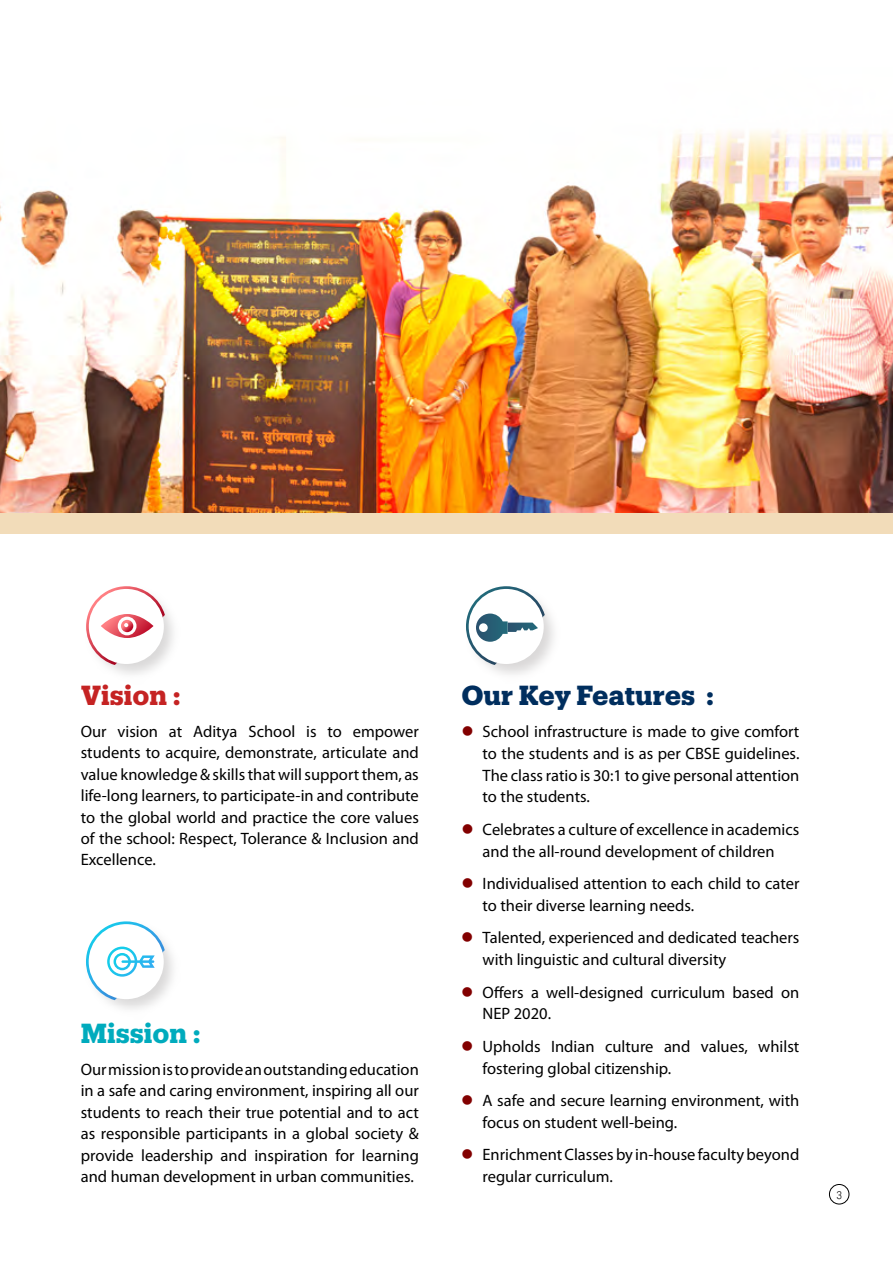
<style>
.page{position:relative;width:893px;height:1263px;background:#fff}
.page>*{position:absolute;margin:0;border:0;box-sizing:border-box;transform-origin:0 0}
.t1{font:700 27px "Produkt";color:#002e5e}
.t2{font:700 27px "Produkt";color:#00abbd}
.t3{font:700 27px "Produkt";color:#c52323}
.t4{font:16.5px/21.5px "Myriad Pro";color:#000}
.t5{font:300 11.1px "Aktiv Grotesk Cd Trial";color:#000}
</style>
<div class="page">
<div style="left:0;top:0;width:893px;height:534px;background:#f2dcb9"></div>
<svg style="left:86px;top:586px;width:79px;height:79px"></svg>
<svg style="left:86px;top:921px;width:79px;height:79px"></svg>
<svg style="left:466px;top:586px;width:79px;height:79px"></svg>
<div style="left:0;top:0;width:893px;height:512px;background:#fff"></div>
<img style="left:0;top:130px;width:893px;height:382px">
<div style="left:829px;top:1184px;width:20px;height:20px;border:1px solid #000;border-radius:50%"></div>
<h1 class="t3" style="left:81px;top:676px;width:102px">Vision :</h1>
<p class="t4" style="left:81px;top:720px;width:340px;text-align:justify">Our vision at Aditya School is to empower students to acquire, demonstrate, articulate and value knowledge &amp; skills that will support them, as life-long learners, to participate-in and contribute to the global world and practice the core values of the school: Respect, Tolerance &amp; Inclusion and Excellence.</p>
<h1 class="t2" style="left:81px;top:1014px;width:122px">Mission :</h1>
<p class="t4" style="left:81px;top:1058px;width:340px;text-align:justify">Our mission is to provide an outstanding education in a safe and caring environment, inspiring all our students to reach their true potential and to act as responsible participants in a global society &amp; provide leadership and inspiration for learning and human development in urban communities.</p>
<h1 class="t1" style="left:461px;top:675px;width:255px">Our Key Features :</h1>
<p class="t4" style="left:483px;top:720px;width:318px;text-align:justify">School infrastructure is made to give comfort to the students and is as per CBSE guidelines.<br>The class ratio is 30:1 to give personal attention to the students.</p>
<p class="t4" style="left:483px;top:818px;width:318px">Celebrates a culture of excellence in academics and the all-round development of children</p>
<p class="t4" style="left:483px;top:872px;width:318px">Individualised attention to each child to cater to their diverse learning needs.</p>
<p class="t4" style="left:483px;top:927px;width:318px">Talented, experienced and dedicated teachers with linguistic and cultural diversity</p>
<p class="t4" style="left:483px;top:981px;width:318px">Offers a well-designed curriculum based on<br>NEP 2020.</p>
<p class="t4" style="left:483px;top:1035px;width:318px">Upholds Indian culture and values, whilst fostering global citizenship.</p>
<p class="t4" style="left:482px;top:1089px;width:318px">A safe and secure learning environment, with focus on student well-being.</p>
<p class="t4" style="left:482px;top:1144px;width:318px">Enrichment Classes by in-house faculty beyond regular curriculum.</p>
<p class="t5" style="left:836px;top:1188px;width:7px">3</p>
</div>
